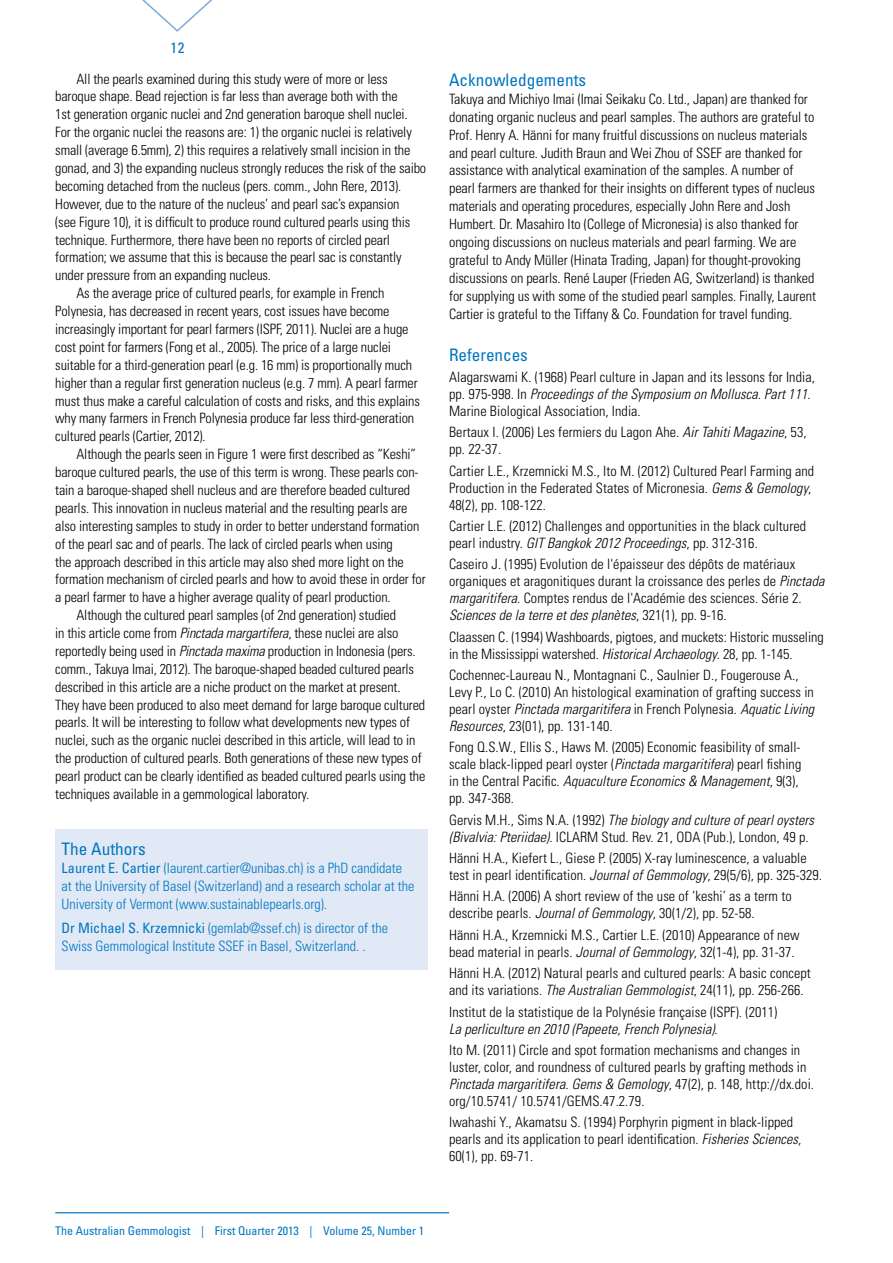
<style>
.page{position:relative;width:893px;height:1263px;background:#fff}
.page>*{position:absolute;margin:0;border:0;box-sizing:border-box;transform-origin:0 0}
.t1{font:condensed 17.25px "Univers";color:#0076c0}
.t2{font:condensed 15px "Univers";color:#0076c0}
.t3{font:300 condensed 14.25px/17px "Univers";letter-spacing:-.01em;color:#000}
.t4{font:300 condensed 14.25px/17.9px "Univers";color:#0076c0}
.t5{font:condensed 12px "Univers";color:#0076c0}
.s1{font-style:italic}
.s2{font-weight:400}
</style>
<div class="page">
<hr style="left:55px;top:1212px;width:394px;height:1px;background:#0076c0">
<div style="left:55px;top:829px;width:372px;height:141px;background:#e1e9f6"></div>
<svg style="left:142px;top:0;width:71px;height:32px"></svg>
<p class="t2" style="left:170px;top:38px;width:16px">12</p>
<p class="t3" style="left:77px;top:70px;width:312px">All the pearls examined during this study were of more or less</p>
<p class="t3" style="left:55px;top:88px;width:344px">baroque shape. Bead rejection is far less than average both with the</p>
<p class="t3" style="left:55px;top:106px;width:354px">1st generation organic nuclei and 2nd generation baroque shell nuclei.</p>
<p class="t3" style="left:55px;top:124px;width:358px">For the organic nuclei the reasons are: 1) the organic nuclei is relatively</p>
<p class="t3" style="left:55px;top:142px;width:357px">small (average 6.5mm), 2) this requires a relatively small incision in the</p>
<p class="t3" style="left:55px;top:160px;width:372px">gonad, and 3) the expanding nucleus strongly reduces the risk of the saibo</p>
<p class="t3" style="left:55px;top:177px;width:347px">becoming detached from the nucleus (pers. comm., John Rere, 2013).</p>
<p class="t3" style="left:55px;top:195px;width:346px">However, due to the nature of the nucleus’ and pearl sac’s expansion</p>
<p class="t3" style="left:55px;top:213px;width:356px">(see Figure 10), it is difficult to produce round cultured pearls using this</p>
<p class="t3" style="left:55px;top:231px;width:336px">technique. Furthermore, there have been no reports of circled pearl</p>
<p class="t3" style="left:55px;top:249px;width:348px">formation; we assume that this is because the pearl sac is constantly</p>
<p class="t3" style="left:55px;top:267px;width:217px">under pressure from an expanding nucleus.</p>
<p class="t3" style="left:77px;top:285px;width:309px">As the average price of cultured pearls, for example in French</p>
<p class="t3" style="left:55px;top:303px;width:336px">Polynesia, has decreased in recent years, cost issues have become</p>
<p class="t3" style="left:55px;top:320px;width:355px">increasingly important for pearl farmers (ISPF, 2011). Nuclei are a huge</p>
<p class="t3" style="left:55px;top:338px;width:337px">cost point for farmers (Fong et al., 2005). The price of a large nuclei</p>
<p class="t3" style="left:55px;top:356px;width:358px">suitable for a third-generation pearl (e.g. 16 mm) is proportionally much</p>
<p class="t3" style="left:55px;top:374px;width:364px">higher than a regular first generation nucleus (e.g. 7 mm). A pearl farmer</p>
<p class="t3" style="left:55px;top:392px;width:366px">must thus make a careful calculation of costs and risks, and this explains</p>
<p class="t3" style="left:55px;top:410px;width:360px">why many farmers in French Polynesia produce far less third-generation</p>
<p class="t3" style="left:55px;top:428px;width:152px">cultured pearls (Cartier, 2012).</p>
<p class="t3" style="left:77px;top:446px;width:341px">Although the pearls seen in Figure 1 were first described as “Keshi”</p>
<p class="t3" style="left:55px;top:464px;width:365px">baroque cultured pearls, the use of this term is wrong. These pearls con-</p>
<p class="t3" style="left:55px;top:481px;width:357px">tain a baroque-shaped shell nucleus and are therefore beaded cultured</p>
<p class="t3" style="left:55px;top:499px;width:354px">pearls. This innovation in nucleus material and the resulting pearls are</p>
<p class="t3" style="left:55px;top:517px;width:366px">also interesting samples to study in order to better understand formation</p>
<p class="t3" style="left:55px;top:535px;width:339px">of the pearl sac and of pearls. The lack of circled pearls when using</p>
<p class="t3" style="left:55px;top:553px;width:350px">the approach described in this article may also shed more light on the</p>
<p class="t3" style="left:55px;top:571px;width:372px">formation mechanism of circled pearls and how to avoid these in order for</p>
<p class="t3" style="left:55px;top:589px;width:337px">a pearl farmer to have a higher average quality of pearl production.</p>
<p class="t3" style="left:77px;top:607px;width:321px">Although the cultured pearl samples (of 2nd generation) studied</p>
<p class="t3" style="left:55px;top:624px;width:345px">in this article come from <span class="s1">Pinctada margartifera</span>, these nuclei are also</p>
<p class="t3" style="left:55px;top:642px;width:362px">reportedly being used in <span class="s1">Pinctada maxima</span> production in Indonesia (pers.</p>
<p class="t3" style="left:55px;top:660px;width:360px">comm., Takuya Imai, 2012). The baroque-shaped beaded cultured pearls</p>
<p class="t3" style="left:55px;top:678px;width:347px">described in this article are a niche product on the market at present.</p>
<p class="t3" style="left:55px;top:696px;width:371px">They have been produced to also meet demand for large baroque cultured</p>
<p class="t3" style="left:55px;top:714px;width:356px">pearls. It will be interesting to follow what developments new types of</p>
<p class="t3" style="left:55px;top:732px;width:362px">nuclei, such as the organic nuclei described in this article, will lead to in</p>
<p class="t3" style="left:55px;top:750px;width:368px">the production of cultured pearls. Both generations of these new types of</p>
<p class="t3" style="left:55px;top:768px;width:372px">pearl product can be clearly identified as beaded cultured pearls using the</p>
<p class="t3" style="left:55px;top:785px;width:256px">techniques available in a gemmological laboratory.</p>
<p class="t1" style="left:62px;top:838px;width:86px">The Authors</p>
<p class="t4" style="left:62px;top:859px;width:354px"><span class="s2">Laurent E. Cartier</span> (laurent.cartier@unibas.ch) is a PhD candidate at the University of Basel (Switzerland) and a research scholar at the<br>University of Vermont (www.sustainablepearls.org).</p>
<p class="t4" style="left:62px;top:919px;width:328px"><span class="s2">Dr Michael S. Krzemnicki</span> (gemlab@ssef.ch) is director of the<br>Swiss Gemmological Institute SSEF in Basel, Switzerland. .</p>
<p class="t1" style="left:449px;top:69px;width:139px">Acknowledgements</p>
<p class="t3" style="left:449px;top:90px;width:368px;line-height:17.9px">Takuya and Michiyo Imai (Imai Seikaku Co. Ltd., Japan) are thanked for donating organic nucleus and pearl samples. The authors are grateful to Prof. Henry A. Hänni for many fruitful discussions on nucleus materials and pearl culture. Judith Braun and Wei Zhou of SSEF are thanked for assistance with analytical examination of the samples. A number of pearl farmers are thanked for their insights on different types of nucleus materials and operating procedures, especially John Rere and Josh Humbert. Dr. Masahiro Ito (College of Micronesia) is also thanked for ongoing discussions on nucleus materials and pearl farming. We are grateful to Andy Müller (Hinata Trading, Japan) for thought-provoking discussions on pearls. René Lauper (Frieden AG, Switzerland) is thanked for supplying us with some of the studied pearl samples. Finally, Laurent Cartier is grateful to the Tiffany &amp; Co. Foundation for travel funding.</p>
<p class="t1" style="left:449px;top:343px;width:80px">References</p>
<p class="t3" style="left:449px;top:368px;width:367px">Alagarswami K. (1968) Pearl culture in Japan and its lessons for India, pp. 975-998. In <span class="s1">Proceedings of the Symposium on Mollusca. Part 111</span>.<br>Marine Biological Association, India.</p>
<p class="t3" style="left:449px;top:424px;width:359px">Bertaux I. (2006) Les fermiers du Lagon Ahe. <span class="s1">Air Tahiti Magazine</span>, 53, pp. 22-37.</p>
<p class="t3" style="left:449px;top:462px;width:367px">Cartier L.E., Krzemnicki M.S., Ito M. (2012) Cultured Pearl Farming and<br>Production in the Federated States of Micronesia. <span class="s1">Gems &amp; Gemology</span>,<br>48(2), pp. 108-122.</p>
<p class="t3" style="left:449px;top:517px;width:358px">Cartier L.E. (2012) Challenges and opportunities in the black cultured pearl industry. <span class="s1">GIT Bangkok 2012 Proceedings</span>, pp. 312-316.</p>
<p class="t3" style="left:449px;top:556px;width:377px">Caseiro J. (1995) Evolution de l'épaisseur des dépôts de matériaux organiques et aragonitiques durant la croissance des perles de <span class="s1">Pinctada margaritifera</span>. Comptes rendus de l'Académie des sciences. Série 2.<br><span class="s1">Sciences de la terre et des planètes</span>, 321(1), pp. 9-16.</p>
<p class="t3" style="left:449px;top:628px;width:376px">Claassen C. (1994) Washboards, pigtoes, and muckets: Historic musseling in the Mississippi watershed. <span class="s1">Historical Archaeology</span>. 28, pp. 1-145.</p>
<p class="t3" style="left:449px;top:667px;width:367px">Cochennec-Laureau N., Montagnani C., Saulnier D., Fougerouse A., Levy P., Lo C. (2010) An histological examination of grafting success in pearl oyster <span class="s1">Pinctada margaritifera</span> in French Polynesia. <span class="s1">Aquatic Living Resources</span>, 23(01), pp. 131-140.</p>
<p class="t3" style="left:449px;top:739px;width:354px">Fong Q.S.W., Ellis S., Haws M. (2005) Economic feasibility of small&shy;scale black-lipped pearl oyster (<span class="s1">Pinctada margaritifera</span>) pearl fishing in the Central Pacific. <span class="s1">Aquaculture Economics &amp; Management</span>, 9(3), pp. 347-368.</p>
<p class="t3" style="left:449px;top:811px;width:366px">Gervis M.H., Sims N.A. (1992) <span class="s1">The biology and culture of pearl oysters (Bivalvia: Pteriidae)</span>. ICLARM Stud. Rev. 21, ODA (Pub.), London, 49 p.</p>
<p class="t3" style="left:449px;top:849px;width:374px">Hänni H.A., Kiefert L., Giese P. (2005) X-ray luminescence, a valuable test in pearl identification. <span class="s1">Journal of Gemmology</span>, 29(5/6), pp. 325-329.</p>
<p class="t3" style="left:449px;top:888px;width:344px">Hänni H.A. (2006) A short review of the use of ‘keshi’ as a term to describe pearls. <span class="s1">Journal of Gemmology</span>, 30(1/2), pp. 52-58.</p>
<p class="t3" style="left:449px;top:926px;width:352px">Hänni H.A., Krzemnicki M.S., Cartier L.E. (2010) Appearance of new bead material in pearls. <span class="s1">Journal of Gemmology</span>, 32(1-4), pp. 31-37.</p>
<p class="t3" style="left:449px;top:965px;width:363px">Hänni H.A. (2012) Natural pearls and cultured pearls: A basic concept and its variations. <span class="s1">The Australian Gemmologist</span>, 24(11), pp. 256-266.</p>
<p class="t3" style="left:449px;top:1003px;width:330px">Institut de la statistique de la Polynésie française (ISPF). (2011)<br><span class="s1">La perliculture en 2010 (Papeete, French Polynesia)</span>.</p>
<p class="t3" style="left:449px;top:1041px;width:366px">Ito M. (2011) Circle and spot formation mechanisms and changes in luster, color, and roundness of cultured pearls by grafting methods in <span class="s1">Pinctada margaritifera. Gems &amp; Gemology</span>, 47(2), p. 148, http://dx.doi. org/10.5741/ 10.5741/GEMS.47.2.79.</p>
<p class="t3" style="left:449px;top:1114px;width:354px">Iwahashi Y., Akamatsu S. (1994) Porphyrin pigment in black-lipped pearls and its application to pearl identification. <span class="s1">Fisheries Sciences</span>,<br>60(1), pp. 69-71.</p>
<p class="t5" style="left:55px;top:1223px;width:370px">The Australian Gemmologist | First Quarter 2013 | Volume 25, Number 1</p>
</div>
